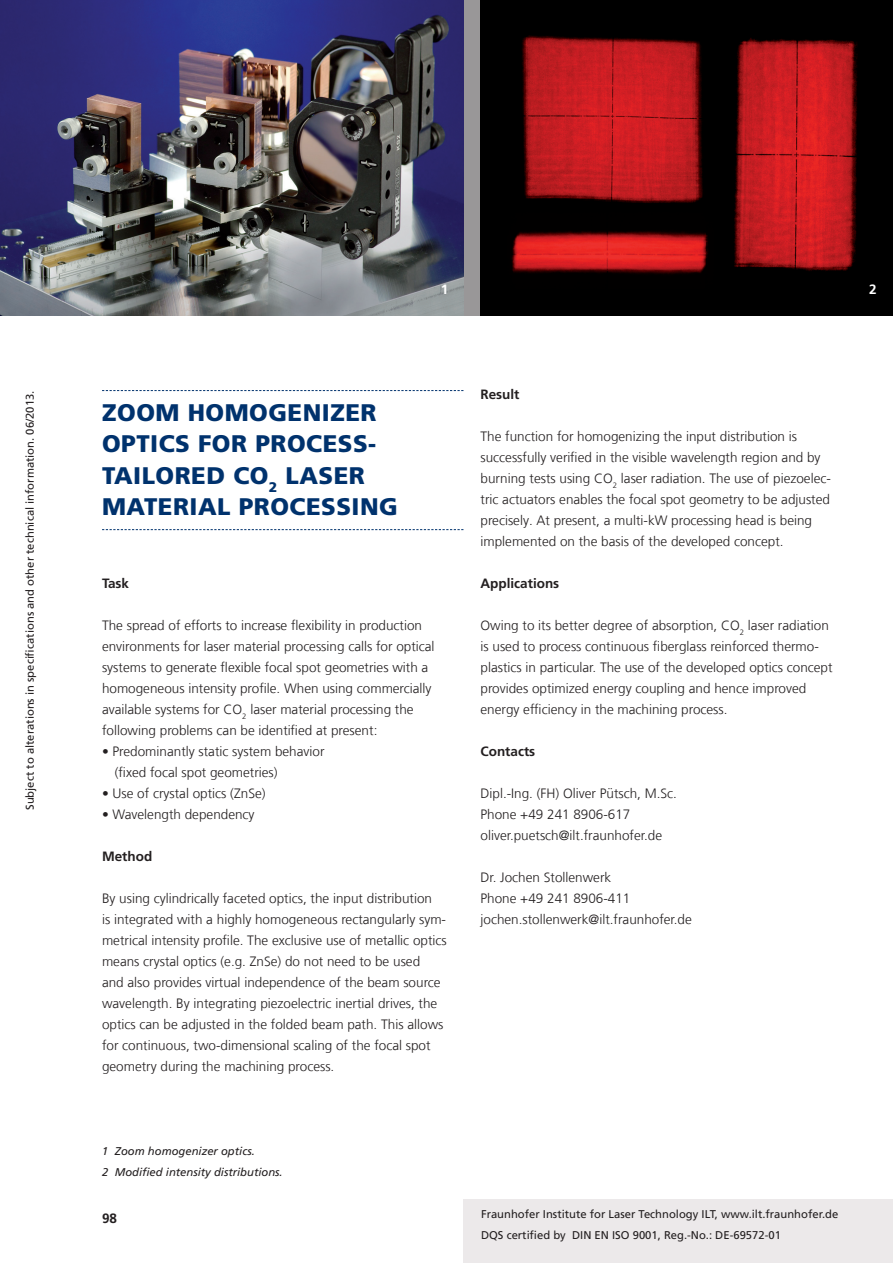
<style>
.page{position:relative;width:893px;height:1263px;background:#fff}
.page>*{position:absolute;margin:0;border:0;box-sizing:border-box;transform-origin:0 0}
.t1{font:900 24px/31.5px "Frutiger LT Com";letter-spacing:.02em;color:#00326d}
.t2{font:300 13.5px/21px "Frutiger LT Com";color:#231f20}
.t3{font:700 13.5px "Frutiger LT Com";color:#231f20}
.t4{font:700 13.5px "Frutiger LT Com";color:#fff}
.t5{font:11.25px/21px "Frutiger LT Com";color:#231f20}
.t6{font:italic 11.25px/21px "Frutiger LT Com";color:#231f20}
</style>
<div class="page">
<div style="left:463px;top:1199px;width:430px;height:64px;background:#ece9ea"></div>
<img style="left:0;top:0;width:480px;height:315px">
<svg style="left:102px;top:390px;width:361px;height:1px"></svg>
<svg style="left:102px;top:529px;width:361px;height:1px"></svg>
<img style="left:480px;top:0;width:413px;height:315px">
<p class="t5" style="left:20px;top:810px;width:421px;rotate:-90deg">Subject to alterations in specifications and other technical information. 06/2013.</p>
<p class="t4" style="left:441px;top:282px;width:9px">1</p>
<p class="t4" style="left:869px;top:282px;width:9px">2</p>
<h1 class="t1" style="left:102px;top:397px;width:297px">ZOOM HOMOGENIZER<br>OPTICS FOR PROCESS-<br>TAILORED CO<sub>2</sub> LASER<br>MATERIAL PROCESSING</h1>
<p class="t3" style="left:102px;top:575px;width:29px">Task</p>
<p class="t2" style="left:102px;top:615px;width:334px">The spread of efforts to increase flexibility in production environments for laser material processing calls for optical systems to generate flexible focal spot geometries with a homogeneous intensity profile. When using commercially available systems for CO<sub>2</sub> laser material processing the following problems can be identified at present:</p>
<p class="t2" style="left:115px;top:741px;width:211px;text-indent:-13px">• Predominantly static system behavior (fixed focal spot geometries)</p>
<p class="t2" style="left:102px;top:783px;width:165px">• Use of crystal optics (ZnSe)</p>
<p class="t2" style="left:102px;top:804px;width:154px">• Wavelength dependency</p>
<p class="t3" style="left:102px;top:848px;width:52px">Method</p>
<p class="t2" style="left:102px;top:888px;width:346px">By using cylindrically faceted optics, the input distribution<br>is integrated with a highly homogeneous rectangularly sym&shy;metrical intensity profile. The exclusive use of metallic optics means crystal optics (e.g. ZnSe) do not need to be used<br>and also provides virtual independence of the beam source wavelength. By integrating piezoelectric inertial drives, the optics can be adjusted in the folded beam path. This allows for continuous, two-dimensional scaling of the focal spot geometry during the machining process.</p>
<p class="t6" style="left:102px;top:1141px;width:182px">1 Zoom homogenizer optics.<br>2 Modified intensity distributions.</p>
<p class="t3" style="left:102px;top:1210px;width:17px">98</p>
<p class="t3" style="left:480px;top:386px;width:41px">Result</p>
<p class="t2" style="left:480px;top:426px;width:352px">The function for homogenizing the input distribution is successfully verified in the visible wavelength region and by burning tests using CO<sub>2</sub> laser radiation. The use of piezoelec&shy;tric actuators enables the focal spot geometry to be adjusted precisely. At present, a multi-kW processing head is being implemented on the basis of the developed concept.</p>
<p class="t3" style="left:480px;top:575px;width:80px">Applications</p>
<p class="t2" style="left:480px;top:615px;width:354px">Owing to its better degree of absorption, CO<sub>2</sub> laser radiation is used to process continuous fiberglass reinforced thermo&shy;plastics in particular. The use of the developed optics concept provides optimized energy coupling and hence improved energy efficiency in the machining process.</p>
<p class="t3" style="left:480px;top:743px;width:56px">Contacts</p>
<p class="t2" style="left:480px;top:783px;width:198px">Dipl.-Ing. (FH) Oliver Pütsch, M.Sc.<br>Phone +49 241 8906-617 oliver.puetsch@ilt.fraunhofer.de</p>
<p class="t2" style="left:480px;top:867px;width:213px">Dr. Jochen Stollenwerk<br>Phone +49 241 8906-411 jochen.stollenwerk@ilt.fraunhofer.de</p>
<p class="t5" style="left:481px;top:1204px;width:359px">Fraunhofer Institute for Laser Technology ILT, www.ilt.fraunhofer.de<br>DQS certified by DIN EN ISO 9001, Reg.-No.: DE-69572-01</p>
</div>
